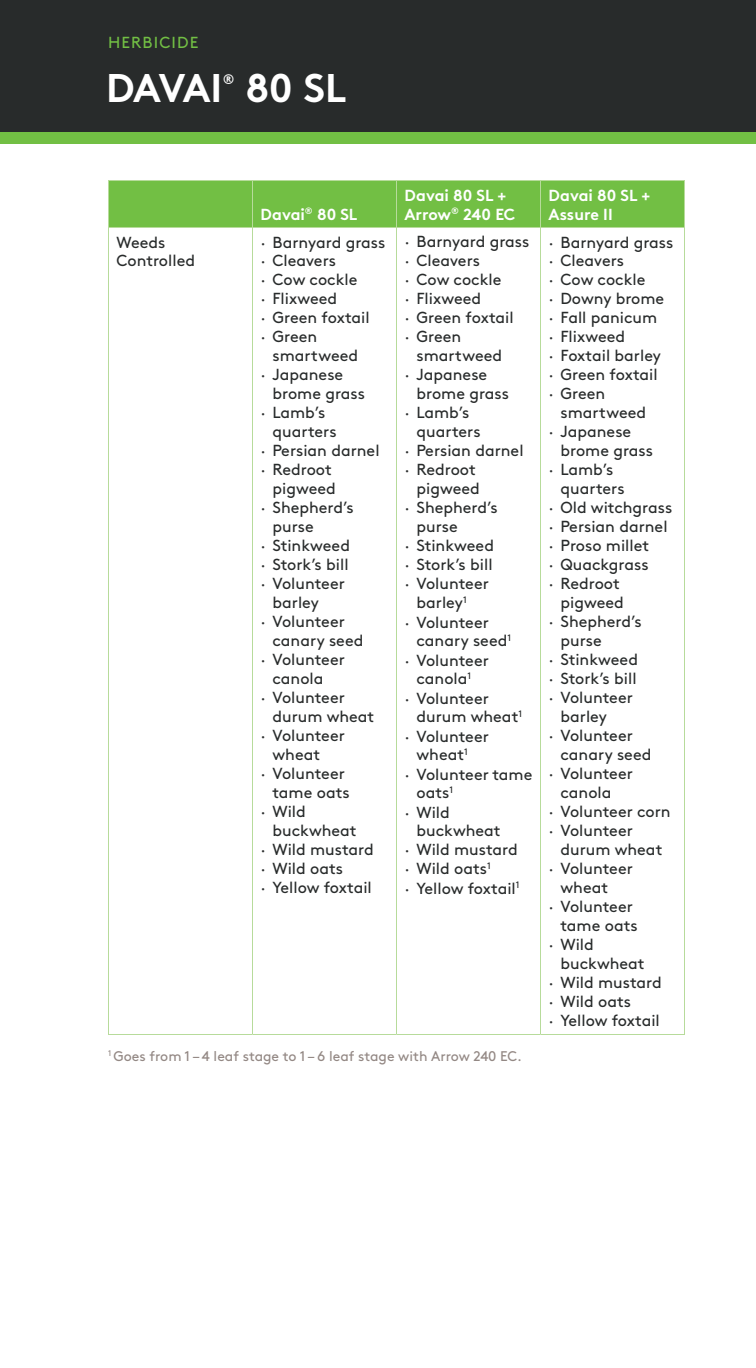
<style>
.page{position:relative;width:756px;height:1368px;background:#fff}
.page>*{position:absolute;margin:0;border:0;box-sizing:border-box;transform-origin:0 0}
.t1{font:700 40px "Brown Std";letter-spacing:-.025em;color:#fff}
.t2{font:16px/19px "Brown Std";color:#282b2b}
.t3{font:700 16px/19px "Brown Std";color:#fff}
.t4{font:16px "Brown Std";letter-spacing:.07em;color:#72bf44}
.t5{font:14px "Brown Std";color:#938884}
.t6{font:700 14px "Brown Std";color:#fff}
</style>
<div class="page">
<div style="left:0;top:0;width:756px;height:132px;background:#282b2b"></div>
<div style="left:0;top:132px;width:756px;height:12px;background:#72bf44"></div>
<div style="left:109px;top:181px;width:575px;height:46px;background:#72bf44"></div>
<hr style="left:108px;top:228px;width:1px;height:806px;background:#b7db9b">
<hr style="left:252px;top:228px;width:1px;height:806px;background:#b7db9b">
<hr style="left:396px;top:228px;width:1px;height:806px;background:#b7db9b">
<hr style="left:540px;top:228px;width:1px;height:806px;background:#b7db9b">
<hr style="left:684px;top:228px;width:1px;height:806px;background:#b7db9b">
<hr style="left:252px;top:1034px;width:144px;height:1px;background:#b7db9b">
<hr style="left:396px;top:1034px;width:144px;height:1px;background:#b7db9b">
<hr style="left:540px;top:1034px;width:145px;height:1px;background:#b7db9b">
<hr style="left:108px;top:180px;width:144px;height:1px;background:#b7db9b">
<hr style="left:108px;top:181px;width:1px;height:46px;background:#b7db9b">
<hr style="left:252px;top:180px;width:144px;height:1px;background:#b7db9b">
<hr style="left:252px;top:181px;width:1px;height:46px;background:#b7db9b">
<hr style="left:396px;top:180px;width:144px;height:1px;background:#b7db9b">
<hr style="left:396px;top:181px;width:1px;height:46px;background:#b7db9b">
<hr style="left:540px;top:180px;width:145px;height:1px;background:#b7db9b">
<hr style="left:540px;top:181px;width:1px;height:46px;background:#b7db9b">
<hr style="left:684px;top:181px;width:1px;height:46px;background:#b7db9b">
<hr style="left:108px;top:227px;width:144px;height:1px;background:#b7db9b">
<hr style="left:252px;top:227px;width:144px;height:1px;background:#b7db9b">
<hr style="left:396px;top:227px;width:144px;height:1px;background:#b7db9b">
<hr style="left:540px;top:227px;width:145px;height:1px;background:#b7db9b">
<hr style="left:108px;top:1034px;width:144px;height:1px;background:#b7db9b">
<p class="t4" style="left:108px;top:33px;width:92px">HERBICIDE</p>
<h1 class="t1" style="left:106px;top:64px;width:118px">DAVAI</h1>
<p class="t6" style="left:223px;top:71px;width:13px">®</p>
<h1 class="t1" style="left:246px;top:64px;width:103px">80 SL</h1>
<p class="t3" style="left:260px;top:204px;width:98px">Davai<sup>®</sup> 80 SL</p>
<p class="t2" style="left:116px;top:233px;width:80px">Weeds<br>Controlled</p>
<p class="t2" style="left:260px;top:233px;width:126px">· Barnyard grass</p>
<p class="t2" style="left:260px;top:252px;width:77px">· Cleavers</p>
<p class="t2" style="left:260px;top:271px;width:99px">· Cow cockle</p>
<p class="t2" style="left:260px;top:290px;width:78px">· Flixweed</p>
<p class="t2" style="left:260px;top:309px;width:111px">· Green foxtail</p>
<p class="t2" style="left:260px;top:328px;width:58px">· Green</p>
<p class="t2" style="left:272px;top:347px;width:87px">smartweed</p>
<p class="t2" style="left:260px;top:366px;width:84px">· Japanese</p>
<p class="t2" style="left:272px;top:384px;width:94px">brome grass</p>
<p class="t2" style="left:260px;top:403px;width:67px">· Lamb’s</p>
<p class="t2" style="left:272px;top:422px;width:66px">quarters</p>
<p class="t2" style="left:260px;top:441px;width:121px">· Persian darnel</p>
<p class="t2" style="left:260px;top:460px;width:73px">· Redroot</p>
<p class="t2" style="left:272px;top:479px;width:65px">pigweed</p>
<p class="t2" style="left:260px;top:498px;width:95px">· Shepherd’s</p>
<p class="t2" style="left:272px;top:517px;width:43px">purse</p>
<p class="t2" style="left:260px;top:536px;width:91px">· Stinkweed</p>
<p class="t2" style="left:260px;top:555px;width:90px">· Stork’s bill</p>
<p class="t2" style="left:260px;top:574px;width:86px">· Volunteer</p>
<p class="t2" style="left:272px;top:593px;width:48px">barley</p>
<p class="t2" style="left:260px;top:612px;width:86px">· Volunteer</p>
<p class="t2" style="left:272px;top:631px;width:92px">canary seed</p>
<p class="t2" style="left:260px;top:650px;width:86px">· Volunteer</p>
<p class="t2" style="left:272px;top:669px;width:53px">canola</p>
<p class="t2" style="left:260px;top:688px;width:86px">· Volunteer</p>
<p class="t2" style="left:272px;top:707px;width:103px">durum wheat</p>
<p class="t2" style="left:260px;top:726px;width:86px">· Volunteer</p>
<p class="t2" style="left:272px;top:745px;width:49px">wheat</p>
<p class="t2" style="left:260px;top:764px;width:86px">· Volunteer</p>
<p class="t2" style="left:272px;top:783px;width:79px">tame oats</p>
<p class="t2" style="left:260px;top:802px;width:47px">· Wild</p>
<p class="t2" style="left:272px;top:821px;width:86px">buckwheat</p>
<p class="t2" style="left:260px;top:840px;width:115px">· Wild mustard</p>
<p class="t2" style="left:260px;top:859px;width:84px">· Wild oats</p>
<p class="t2" style="left:260px;top:878px;width:113px">· Yellow foxtail</p>
<p class="t3" style="left:404px;top:185px;width:112px">Davai 80 SL +<br>Arrow<sup>®</sup> 240 EC</p>
<p class="t3" style="left:548px;top:185px;width:103px">Davai 80 SL +<br>Assure II</p>
<p class="t2" style="left:404px;top:232px;width:126px">· Barnyard grass</p>
<p class="t2" style="left:404px;top:251px;width:77px">· Cleavers</p>
<p class="t2" style="left:404px;top:270px;width:99px">· Cow cockle</p>
<p class="t2" style="left:404px;top:289px;width:78px">· Flixweed</p>
<p class="t2" style="left:404px;top:308px;width:111px">· Green foxtail</p>
<p class="t2" style="left:404px;top:327px;width:58px">· Green</p>
<p class="t2" style="left:416px;top:346px;width:87px">smartweed</p>
<p class="t2" style="left:404px;top:365px;width:84px">· Japanese</p>
<p class="t2" style="left:416px;top:384px;width:94px">brome grass</p>
<p class="t2" style="left:404px;top:403px;width:67px">· Lamb’s</p>
<p class="t2" style="left:416px;top:422px;width:66px">quarters</p>
<p class="t2" style="left:404px;top:441px;width:121px">· Persian darnel</p>
<p class="t2" style="left:404px;top:460px;width:73px">· Redroot</p>
<p class="t2" style="left:416px;top:479px;width:65px">pigweed</p>
<p class="t2" style="left:404px;top:498px;width:95px">· Shepherd’s</p>
<p class="t2" style="left:416px;top:517px;width:43px">purse</p>
<p class="t2" style="left:404px;top:536px;width:91px">· Stinkweed</p>
<p class="t2" style="left:404px;top:555px;width:90px">· Stork’s bill</p>
<p class="t2" style="left:404px;top:574px;width:86px">· Volunteer</p>
<p class="t2" style="left:416px;top:593px;width:52px">barley<sup>1</sup></p>
<p class="t2" style="left:404px;top:613px;width:86px">· Volunteer</p>
<p class="t2" style="left:416px;top:632px;width:96px">canary seed<sup>1</sup></p>
<p class="t2" style="left:404px;top:651px;width:86px">· Volunteer</p>
<p class="t2" style="left:416px;top:670px;width:56px">canola<sup>1</sup></p>
<p class="t2" style="left:404px;top:689px;width:86px">· Volunteer</p>
<p class="t2" style="left:416px;top:708px;width:107px">durum wheat<sup>1</sup></p>
<p class="t2" style="left:404px;top:727px;width:86px">· Volunteer</p>
<p class="t2" style="left:416px;top:746px;width:53px">wheat<sup>1</sup></p>
<p class="t2" style="left:404px;top:765px;width:129px">· Volunteer tame</p>
<p class="t2" style="left:416px;top:784px;width:38px">oats<sup>1</sup></p>
<p class="t2" style="left:404px;top:803px;width:47px">· Wild</p>
<p class="t2" style="left:416px;top:822px;width:86px">buckwheat</p>
<p class="t2" style="left:404px;top:841px;width:115px">· Wild mustard</p>
<p class="t2" style="left:404px;top:860px;width:88px">· Wild oats<sup>1</sup></p>
<p class="t2" style="left:404px;top:879px;width:117px">· Yellow foxtail<sup>1</sup></p>
<p class="t2" style="left:548px;top:233px;width:126px">· Barnyard grass</p>
<p class="t2" style="left:548px;top:252px;width:77px">· Cleavers</p>
<p class="t2" style="left:548px;top:271px;width:99px">· Cow cockle</p>
<p class="t2" style="left:548px;top:290px;width:117px">· Downy brome</p>
<p class="t2" style="left:548px;top:309px;width:110px">· Fall panicum</p>
<p class="t2" style="left:548px;top:328px;width:78px">· Flixweed</p>
<p class="t2" style="left:548px;top:347px;width:114px">· Foxtail barley</p>
<p class="t2" style="left:548px;top:366px;width:111px">· Green foxtail</p>
<p class="t2" style="left:548px;top:384px;width:58px">· Green</p>
<p class="t2" style="left:560px;top:403px;width:87px">smartweed</p>
<p class="t2" style="left:548px;top:422px;width:84px">· Japanese</p>
<p class="t2" style="left:560px;top:441px;width:94px">brome grass</p>
<p class="t2" style="left:548px;top:460px;width:67px">· Lamb’s</p>
<p class="t2" style="left:560px;top:479px;width:66px">quarters</p>
<p class="t2" style="left:548px;top:498px;width:125px">· Old witchgrass</p>
<p class="t2" style="left:548px;top:517px;width:121px">· Persian darnel</p>
<p class="t2" style="left:548px;top:536px;width:102px">· Proso millet</p>
<p class="t2" style="left:548px;top:555px;width:102px">· Quackgrass</p>
<p class="t2" style="left:548px;top:574px;width:73px">· Redroot</p>
<p class="t2" style="left:560px;top:593px;width:65px">pigweed</p>
<p class="t2" style="left:548px;top:612px;width:95px">· Shepherd’s</p>
<p class="t2" style="left:560px;top:631px;width:43px">purse</p>
<p class="t2" style="left:548px;top:650px;width:91px">· Stinkweed</p>
<p class="t2" style="left:548px;top:669px;width:90px">· Stork’s bill</p>
<p class="t2" style="left:548px;top:688px;width:86px">· Volunteer</p>
<p class="t2" style="left:560px;top:707px;width:48px">barley</p>
<p class="t2" style="left:548px;top:726px;width:86px">· Volunteer</p>
<p class="t2" style="left:560px;top:745px;width:92px">canary seed</p>
<p class="t2" style="left:548px;top:764px;width:86px">· Volunteer</p>
<p class="t2" style="left:560px;top:783px;width:53px">canola</p>
<p class="t2" style="left:548px;top:802px;width:124px">· Volunteer corn</p>
<p class="t2" style="left:548px;top:821px;width:86px">· Volunteer</p>
<p class="t2" style="left:560px;top:840px;width:103px">durum wheat</p>
<p class="t2" style="left:548px;top:859px;width:86px">· Volunteer</p>
<p class="t2" style="left:560px;top:878px;width:49px">wheat</p>
<p class="t2" style="left:548px;top:897px;width:86px">· Volunteer</p>
<p class="t2" style="left:560px;top:916px;width:79px">tame oats</p>
<p class="t2" style="left:548px;top:935px;width:47px">· Wild</p>
<p class="t2" style="left:560px;top:954px;width:86px">buckwheat</p>
<p class="t2" style="left:548px;top:973px;width:115px">· Wild mustard</p>
<p class="t2" style="left:548px;top:992px;width:84px">· Wild oats</p>
<p class="t2" style="left:548px;top:1011px;width:113px">· Yellow foxtail</p>
<p class="t5" style="left:108px;top:1047px;width:416px"><sup>1</sup> Goes from 1 – 4 leaf stage to 1 – 6 leaf stage with Arrow 240 EC.</p>
</div>
